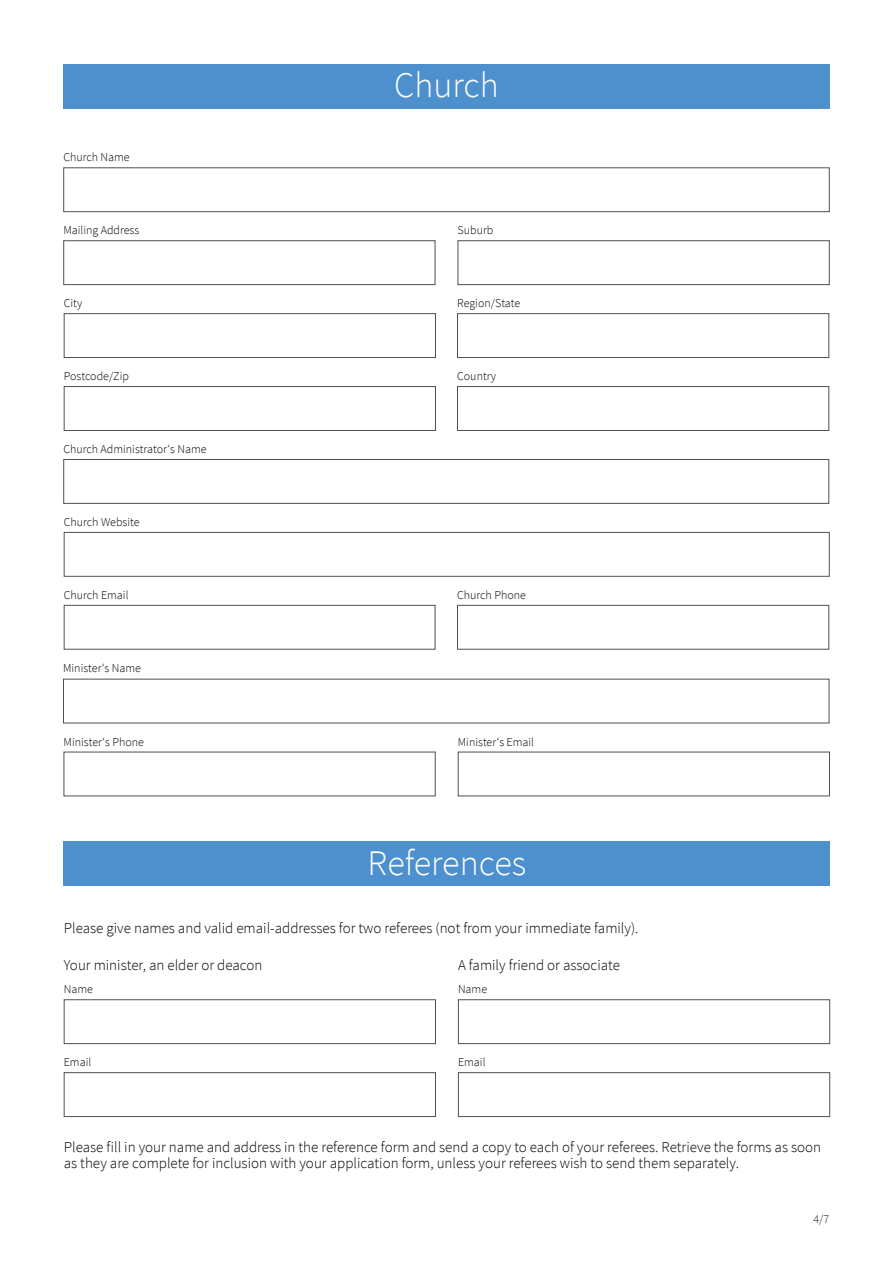
<style>
.page{position:relative;width:893px;height:1263px;background:#fff}
.page>*{position:absolute;margin:0;border:0;box-sizing:border-box;transform-origin:0 0}
.t1{font:300 36px "Source Sans Pro";color:#fff}
.t2{font:300 15px/16.5px "Source Sans Pro";color:#000}
.t3{font:300 12px "Source Sans Pro";color:#000}
.t4{font:300 12px "Source Sans Pro";color:#231f20}
</style>
<div class="page">
<div style="left:63px;top:64px;width:767px;height:44px;background:#4d90cd"></div>
<div style="left:458px;top:240px;width:372px;height:45px;border:1px solid #505050"></div>
<div style="left:457px;top:313px;width:372px;height:45px;border:1px solid #505050"></div>
<div style="left:63px;top:167px;width:767px;height:45px;border:1px solid #505050"></div>
<div style="left:63px;top:240px;width:372px;height:45px;border:1px solid #505050"></div>
<div style="left:457px;top:386px;width:372px;height:45px;border:1px solid #505050"></div>
<div style="left:64px;top:532px;width:766px;height:45px;border:1px solid #505050"></div>
<div style="left:64px;top:605px;width:371px;height:45px;border:1px solid #505050"></div>
<div style="left:64px;top:313px;width:372px;height:45px;border:1px solid #505050"></div>
<div style="left:64px;top:386px;width:372px;height:45px;border:1px solid #505050"></div>
<div style="left:63px;top:459px;width:766px;height:45px;border:1px solid #505050"></div>
<div style="left:64px;top:841px;width:766px;height:45px;background:#4d90cd"></div>
<div style="left:64px;top:999px;width:372px;height:45px;border:1px solid #505050"></div>
<div style="left:64px;top:1072px;width:372px;height:45px;border:1px solid #505050"></div>
<div style="left:458px;top:999px;width:372px;height:45px;border:1px solid #505050"></div>
<div style="left:458px;top:1072px;width:372px;height:45px;border:1px solid #505050"></div>
<div style="left:457px;top:605px;width:372px;height:45px;border:1px solid #505050"></div>
<p class="t3" style="left:63px;top:149px;width:68px">Church Name</p>
<p class="t3" style="left:63px;top:223px;width:77px">Mailing Address</p>
<p class="t3" style="left:64px;top:296px;width:20px">City</p>
<p class="t3" style="left:64px;top:369px;width:67px">Postcode/Zip</p>
<p class="t3" style="left:63px;top:442px;width:145px">Church Administrator‘s Name</p>
<p class="t3" style="left:64px;top:515px;width:77px">Church Website</p>
<p class="t3" style="left:64px;top:588px;width:66px">Church Email</p>
<p class="t3" style="left:63px;top:661px;width:79px">Minister‘s Name</p>
<h1 class="t1" style="left:394px;top:64px;width:106px">Church</h1>
<p class="t3" style="left:458px;top:223px;width:37px">Suburb</p>
<p class="t3" style="left:457px;top:296px;width:65px">Region/State</p>
<p class="t3" style="left:457px;top:369px;width:41px">Country</p>
<p class="t3" style="left:457px;top:588px;width:70px">Church Phone</p>
<p class="t3" style="left:64px;top:734px;width:82px">Minister‘s Phone</p>
<p class="t3" style="left:458px;top:734px;width:78px">Minister‘s Email</p>
<h1 class="t1" style="left:368px;top:841px;width:160px">References</h1>
<p class="t2" style="left:64px;top:920px;width:576px">Please give names and valid email-addresses for two referees (not from your immediate family).</p>
<p class="t2" style="left:64px;top:957px;width:200px">Your minister, an elder or deacon</p>
<p class="t2" style="left:458px;top:957px;width:164px">A family friend or associate</p>
<p class="t3" style="left:64px;top:981px;width:31px">Name</p>
<p class="t3" style="left:64px;top:1055px;width:29px">Email</p>
<p class="t3" style="left:458px;top:981px;width:31px">Name</p>
<p class="t3" style="left:458px;top:1055px;width:29px">Email</p>
<p class="t2" style="left:64px;top:1139px;width:759px">Please fill in your name and address in the reference form and send a copy to each of your referees. Retrieve the forms as soon as they are complete for inclusion with your application form, unless your referees wish to send them separately.</p>
<p class="t4" style="left:813px;top:1211px;width:17px">4/7</p>
</div>
